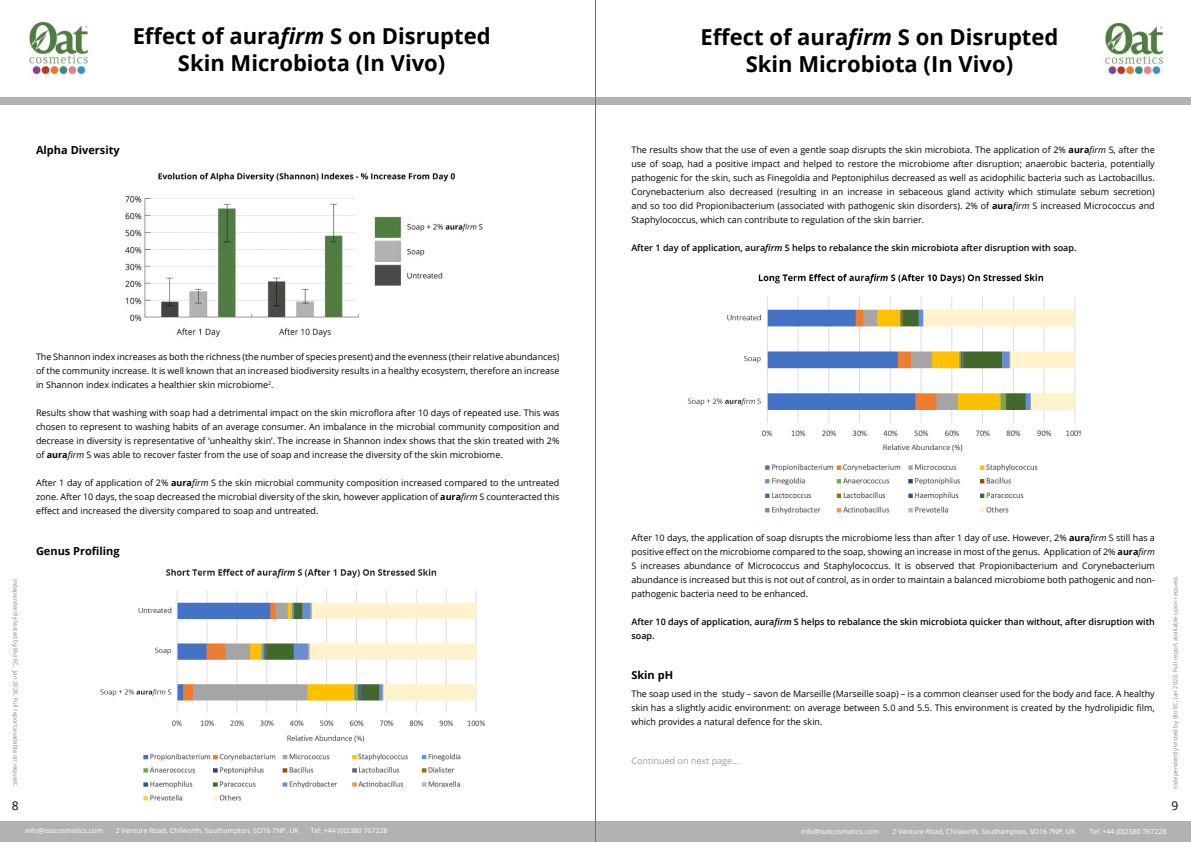
<style>
.page{position:relative;width:1191px;height:842px;background:#fff}
.page>*{position:absolute;margin:0;border:0;box-sizing:border-box;transform-origin:0 0}
.t1{font:700 22px/26.4px "Open Sans";color:#000;text-align:center}
.t2{font:12px "Open Sans";color:#000}
.t3{font:700 11px "Open Sans";color:#000}
.t4{font:9px/14px "Open Sans";color:#000;text-align:justify}
.t5{font:600 9px/14px "Open Sans";color:#000}
.t6{font:9px "Open Sans";color:#9d9d9c}
.t7{font:7px "Open Sans";color:#fff}
.t8{font:6px "Open Sans";color:#878787}
.s1{font-style:italic}
.s2{font-weight:700}
</style>
<div class="page">
<div style="left:595px;top:821px;width:596px;height:21px;background:#b3b2b2"></div>
<div style="left:0;top:821px;width:595px;height:21px;background:#b3b2b2"></div>
<div style="left:0;top:98px;width:595px;height:7px;background:#b3b2b2"></div>
<div style="left:595px;top:98px;width:596px;height:7px;background:#b3b2b2"></div>
<img style="left:1105px;top:22px;width:59px;height:53px">
<img style="left:29px;top:22px;width:60px;height:52px">
<img style="left:687px;top:274px;width:393px;height:240px">
<img style="left:100px;top:569px;width:385px;height:232px">
<img style="left:125px;top:172px;width:358px;height:165px">
<hr style="left:595px;top:0;width:1px;height:842px;background:#706f6f">
<h1 class="t1" style="left:133px;top:23px;width:359px">Effect of aura<span class="s1">firm</span> S on Disrupted<br>Skin Microbiota (In Vivo)</h1>
<p class="t3" style="left:36px;top:143px;width:85px">Alpha Diversity</p>
<p class="t8" style="left:20px;top:579px;width:209px;rotate:90deg">Independently tested by Bio EC, Jan 2020. Full report available on request.</p>
<p class="t4" style="left:36px;top:350px;width:525px">The Shannon index increases as both the richness (the number of species present) and the evenness (their relative abundances) of the community increase. It is well known that an increased biodiversity results in a healthy ecosystem, therefore an increase in Shannon index indicates a healthier skin microbiome<sup>2</sup>.</p>
<p class="t4" style="left:36px;top:406px;width:525px">Results show that washing with soap had a detrimental impact on the skin microflora after 10 days of repeated use. This was chosen to represent to washing habits of an average consumer. An imbalance in the microbial community composition and decrease in diversity is representative of ‘unhealthy skin’. The increase in Shannon index shows that the skin treated with 2% of <span class="s2">aura</span><span class="s1">firm</span> S was able to recover faster from the use of soap and increase the diversity of the skin microbiome.</p>
<p class="t4" style="left:36px;top:476px;width:525px">After 1 day of application of 2% <span class="s2">aura</span><span class="s1">firm</span> S the skin microbial community composition increased compared to the untreated zone. After 10 days, the soap decreased the microbial diversity of the skin, however application of <span class="s2">aura</span><span class="s1">firm</span> S counteracted this effect and increased the diversity compared to soap and untreated.</p>
<p class="t3" style="left:36px;top:543px;width:85px">Genus Profiling</p>
<h1 class="t1" style="left:700px;top:24px;width:359px">Effect of aura<span class="s1">firm</span> S on Disrupted<br>Skin Microbiota (In Vivo)</h1>
<p class="t4" style="left:631px;top:142px;width:525px">The results show that the use of even a gentle soap disrupts the skin microbiota. The application of 2% <span class="s2">aura</span><span class="s1">firm</span> S, after the use of soap, had a positive impact and helped to restore the microbiome after disruption; anaerobic bacteria, potentially pathogenic for the skin, such as Finegoldia and Peptoniphilus decreased as well as acidophilic bacteria such as Lactobacillus.<br>Corynebacterium also decreased (resulting in an increase in sebaceous gland activity which stimulate sebum secretion) and so too did Propionibacterium (associated with pathogenic skin disorders). 2% of <span class="s2">aura</span><span class="s1">firm</span> S increased Micrococcus and Staphylococcus, which can contribute to regulation of the skin barrier.</p>
<p class="t5" style="left:631px;top:240px;width:447px">After 1 day of application, aura<span class="s1">firm</span> S helps to rebalance the skin microbiota after disruption with soap.</p>
<p class="t4" style="left:631px;top:531px;width:525px">After 10 days, the application of soap disrupts the microbiome less than after 1 day of use. However, 2% <span class="s2">aura</span><span class="s1">firm</span> S still has a positive effect on the microbiome compared to the soap, showing an increase in most of the genus. Application of 2% <span class="s2">aura</span><span class="s1">firm </span>S increases abundance of Micrococcus and Staphylococcus. It is observed that Propionibacterium and Corynebacterium abundance is increased but this is not out of control, as in order to maintain a balanced microbiome both pathogenic and non&shy;pathogenic bacteria need to be enhanced.</p>
<p class="t5" style="left:631px;top:615px;width:525px">After 10 days of application, aura<span class="s1">firm</span> S helps to rebalance the skin microbiota quicker than without, after disruption with soap.</p>
<p class="t3" style="left:631px;top:667px;width:43px">Skin pH</p>
<p class="t4" style="left:631px;top:686px;width:525px">The soap used in the study – savon de Marseille (Marseille soap) – is a common cleanser used for the body and face. A healthy skin has a slightly acidic environment: on average between 5.0 and 5.5. This environment is created by the hydrolipidic film, which provides a natural defence for the skin.</p>
<p class="t6" style="left:631px;top:754px;width:109px">Continued on next page...</p>
<p class="t8" style="left:1171px;top:789px;width:215px;rotate:-90deg">Independently tested by Bio EC, Jan 2020. Full report available upon request.</p>
<h2 class="t2" style="left:12px;top:798px;width:8px">8</h2>
<h2 class="t2" style="left:1171px;top:797px;width:8px">9</h2>
<p class="t7" style="left:25px;top:826px;width:79px">info@oatcosmetics.com</p>
<p class="t7" style="left:116px;top:826px;width:184px">2 Venture Road, Chilworth, Southampton, SO16 7NP, UK</p>
<p class="t7" style="left:310px;top:826px;width:79px">Tel: +44 (0)2380 767228</p>
<p class="t7" style="left:801px;top:826px;width:79px">info@oatcosmetics.com</p>
<p class="t7" style="left:892px;top:826px;width:184px">2 Venture Road, Chilworth, Southampton, SO16 7NP, UK</p>
<p class="t7" style="left:1089px;top:826px;width:79px">Tel: +44 (0)2380 767228</p>
</div>
